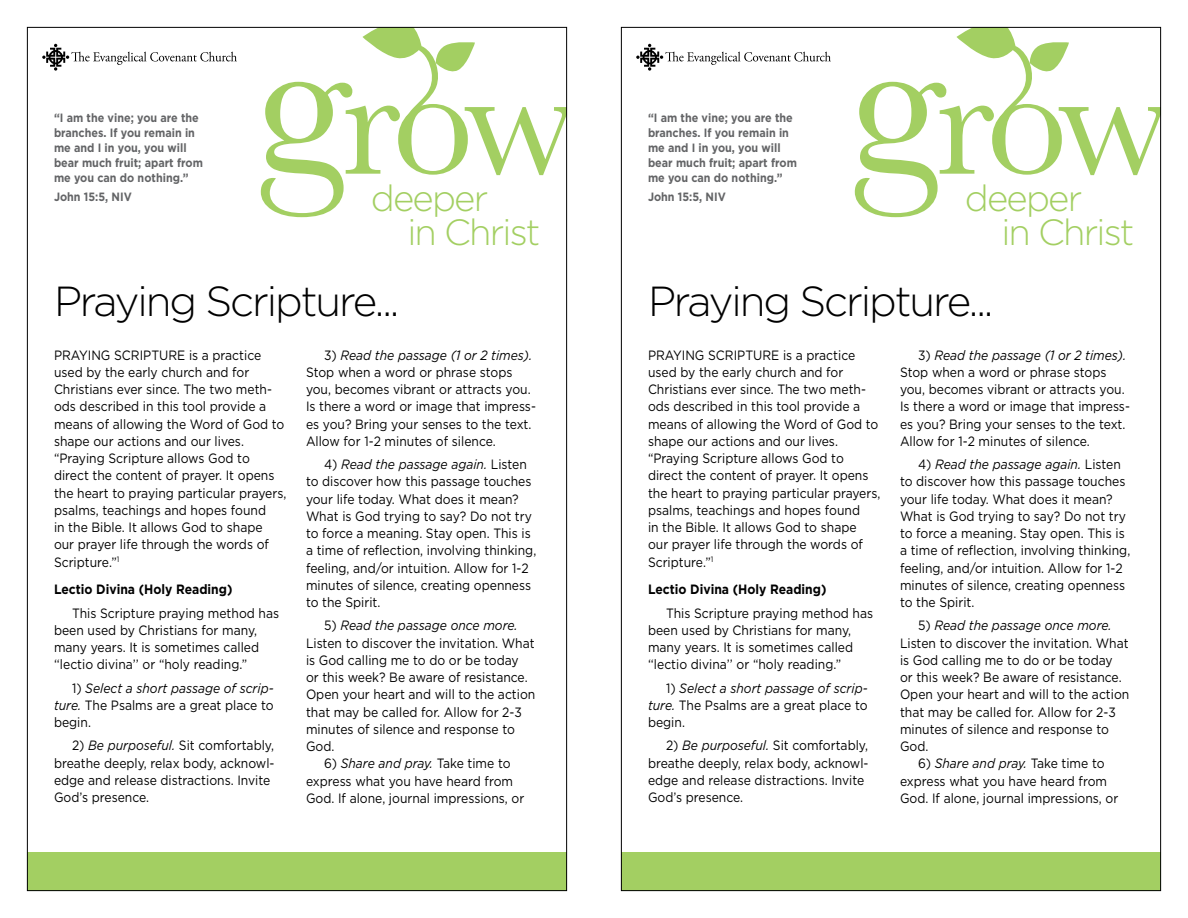
<style>
.page{position:relative;width:1188px;height:918px;background:#fff}
.page>*{position:absolute;margin:0;border:0;box-sizing:border-box;transform-origin:0 0}
.t1{font:300 42px "Gotham";letter-spacing:-.05em;color:#000}
.t2{font:300 36.45px "Gotham";letter-spacing:-.05em;color:#a3cf62}
.Body{font:13.5px/17.2px "Gotham";color:#000;scale:.9 1}
.Body__no_indent{font:13.5px/17.2px "Gotham";color:#000;scale:.9 1}
.Subhead{font:700 13.5px "Gotham";color:#000;scale:.9 1}
.t3{font:700 12px/15px "Gotham";color:#636466;scale:.9 1}
.s1{font-style:italic}
</style>
<div class="page">
<svg style="left:261px;top:29px;width:304px;height:188px"></svg>
<div style="left:27px;top:852px;width:540px;height:39px;background:#a3cf62"></div>
<svg style="left:42px;top:44px;width:195px;height:27px"></svg>
<svg style="left:855px;top:29px;width:304px;height:188px"></svg>
<div style="left:621px;top:852px;width:540px;height:39px;background:#a3cf62"></div>
<svg style="left:636px;top:44px;width:195px;height:27px"></svg>
<p class="t3" style="left:54px;top:110px;width:167px">“I am the vine; you are the branches. If you remain in me and I in you, you will bear much fruit; apart from me you can do nothing.”</p>
<p class="t3" style="left:54px;top:189px;width:88px">John 15:5, NIV</p>
<p class="t2" style="left:371px;top:175px;width:119px">deeper</p>
<p class="t2" style="left:407px;top:209px;width:134px">in Christ</p>
<p class="t1" style="left:54px;top:274px;width:347px">Praying Scripture...</p>
<p class="Body__no_indent" style="left:54px;top:346px;width:258px">PRAYING SCRIPTURE is a practice used by the early church and for Christians ever since. The two meth&shy;ods described in this tool provide a means of allowing the Word of God to shape our actions and our lives.</p>
<p class="Body__no_indent" style="left:54px;top:450px;width:260px">“Praying Scripture allows God to direct the content of prayer. It opens the heart to praying particular prayers, psalms, teachings and hopes found<br>in the Bible. It allows God to shape<br>our prayer life through the words of<br>Scripture.”<sup>1</sup></p>
<p class="Subhead" style="left:54px;top:581px;width:200px">Lectio Divina (Holy Reading)</p>
<p class="Body" style="left:54px;top:604px;width:252px;text-indent:18px">This Scripture praying method has been used by Christians for many, many years. It is sometimes called ‘‘lectio divina’’ or “holy reading.”</p>
<p class="Body" style="left:54px;top:679px;width:246px;text-align:justify;text-indent:18px">1) <span class="s1">Select a short passage of scrip&shy;ture.</span> The Psalms are a great place to begin.</p>
<p class="Body" style="left:54px;top:737px;width:247px;text-indent:18px">2) <span class="s1">Be purposeful.</span> Sit comfortably, breathe deeply, relax body, acknowl&shy;edge and release distractions. Invite<br>God’s presence.</p>
<p class="Body" style="left:306px;top:346px;width:257px;text-indent:18px">3) <span class="s1">Read the passage (1 or 2 times).<br></span>Stop when a word or phrase stops you, becomes vibrant or attracts you.<br>Is there a word or image that impress&shy;es you? Bring your senses to the text.<br>Allow for 1-2 minutes of silence.</p>
<p class="Body" style="left:306px;top:456px;width:257px;text-indent:18px">4) <span class="s1">Read the passage again.</span> Listen to discover how this passage touches your life today. What does it mean?<br>What is God trying to say? Do not try to force a meaning. Stay open. This is a time of reflection, involving thinking, feeling, and/or intuition. Allow for 1-2 minutes of silence, creating openness to the Spirit.</p>
<p class="Body" style="left:306px;top:617px;width:256px;text-indent:18px">5) <span class="s1">Read the passage once more.<br></span>Listen to discover the invitation. What is God calling me to do or be today<br>or this week? Be aware of resistance.<br>Open your heart and will to the action that may be called for. Allow for 2-3 minutes of silence and response to<br>God.</p>
<p class="Body" style="left:306px;top:755px;width:244px;text-indent:18px">6) <span class="s1">Share and pray.</span> Take time to express what you have heard from<br>God. If alone, journal impressions, or</p>
<p class="t3" style="left:648px;top:110px;width:167px">“I am the vine; you are the branches. If you remain in me and I in you, you will bear much fruit; apart from me you can do nothing.”</p>
<p class="t3" style="left:648px;top:189px;width:88px">John 15:5, NIV</p>
<p class="t2" style="left:965px;top:175px;width:119px">deeper</p>
<p class="t2" style="left:1001px;top:209px;width:134px">in Christ</p>
<p class="t1" style="left:648px;top:274px;width:347px">Praying Scripture...</p>
<p class="Body__no_indent" style="left:648px;top:346px;width:258px">PRAYING SCRIPTURE is a practice used by the early church and for Christians ever since. The two meth&shy;ods described in this tool provide a means of allowing the Word of God to shape our actions and our lives.</p>
<p class="Body__no_indent" style="left:648px;top:450px;width:260px">“Praying Scripture allows God to direct the content of prayer. It opens the heart to praying particular prayers, psalms, teachings and hopes found<br>in the Bible. It allows God to shape<br>our prayer life through the words of<br>Scripture.”<sup>1</sup></p>
<p class="Subhead" style="left:648px;top:581px;width:200px">Lectio Divina (Holy Reading)</p>
<p class="Body" style="left:648px;top:604px;width:252px;text-indent:18px">This Scripture praying method has been used by Christians for many, many years. It is sometimes called ‘‘lectio divina’’ or “holy reading.”</p>
<p class="Body" style="left:648px;top:679px;width:246px;text-align:justify;text-indent:18px">1) <span class="s1">Select a short passage of scrip&shy;ture.</span> The Psalms are a great place to begin.</p>
<p class="Body" style="left:648px;top:737px;width:247px;text-indent:18px">2) <span class="s1">Be purposeful.</span> Sit comfortably, breathe deeply, relax body, acknowl&shy;edge and release distractions. Invite<br>God’s presence.</p>
<p class="Body" style="left:900px;top:346px;width:257px;text-indent:18px">3) <span class="s1">Read the passage (1 or 2 times).<br></span>Stop when a word or phrase stops you, becomes vibrant or attracts you.<br>Is there a word or image that impress&shy;es you? Bring your senses to the text.<br>Allow for 1-2 minutes of silence.</p>
<p class="Body" style="left:900px;top:456px;width:257px;text-indent:18px">4) <span class="s1">Read the passage again.</span> Listen to discover how this passage touches your life today. What does it mean?<br>What is God trying to say? Do not try to force a meaning. Stay open. This is a time of reflection, involving thinking, feeling, and/or intuition. Allow for 1-2 minutes of silence, creating openness to the Spirit.</p>
<p class="Body" style="left:900px;top:617px;width:256px;text-indent:18px">5) <span class="s1">Read the passage once more.<br></span>Listen to discover the invitation. What is God calling me to do or be today<br>or this week? Be aware of resistance.<br>Open your heart and will to the action that may be called for. Allow for 2-3 minutes of silence and response to<br>God.</p>
<p class="Body" style="left:900px;top:755px;width:244px;text-indent:18px">6) <span class="s1">Share and pray.</span> Take time to express what you have heard from<br>God. If alone, journal impressions, or</p>
</div>
